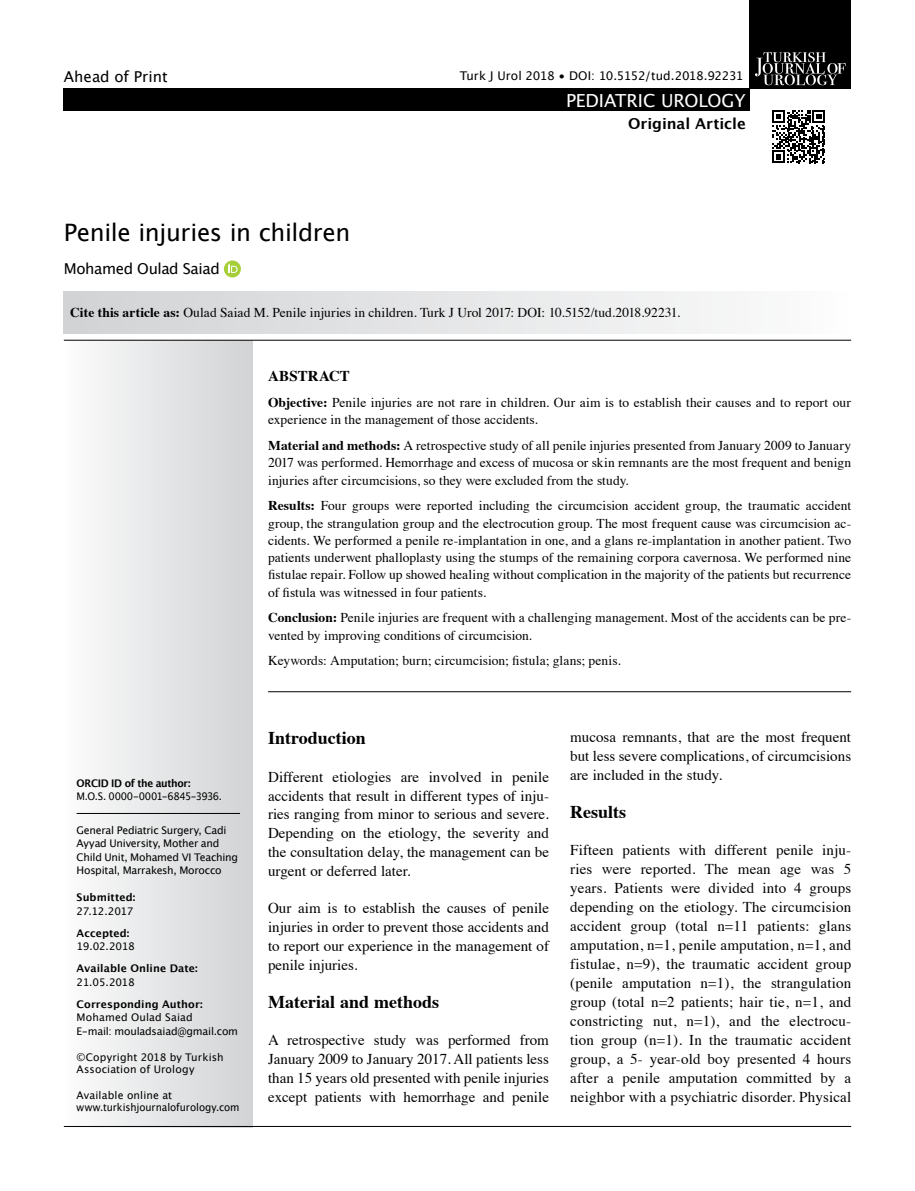
<style>
.page{position:relative;width:915px;height:1191px;background:#fff}
.page>*{position:absolute;margin:0;border:0;box-sizing:border-box;transform-origin:0 0}
.t1{font:24px "Lucida Grande";letter-spacing:-.02em;color:#000}
.t2{font:700 18px "Times";color:#000}
.t3{font:18px "Lucida Grande";letter-spacing:-.005em;color:#fff}
.t4{font:15px/18.9px "Times";color:#000;text-align:justify}
.t5{font:15px "Lucida Grande";letter-spacing:-.02em;color:#000}
.t6{font:700 15px "Lucida Grande";color:#000}
.t7{font:15px "Lucida Grande";color:#000}
.t8{font:700 15px "Times";letter-spacing:.01em;color:#000}
.t9{font:13.5px/17.2px "Times";letter-spacing:.005em;color:#000}
.t10{font:12px "Lucida Grande";letter-spacing:-.03em;color:#000}
.t11{font:10.5px/13.5px "Lucida Grande";letter-spacing:-.015em;color:#000}
.t12{font:700 10.5px "Lucida Grande";letter-spacing:.01em;color:#000}
.t13{font:10.5px/12.6px "Lucida Grande";letter-spacing:.01em;color:#000}
.t14{font:10.5px "Lucida Grande";letter-spacing:-.035em;color:#000;scale:.95 1}
.t15{font:700 10.5px "Lucida Grande";letter-spacing:-.03em;color:#000;scale:.95 1}
.s1{font-weight:700}
</style>
<div class="page">
<div style="left:749px;top:0;width:101px;height:89px;background:#000"></div>
<div style="left:64px;top:88px;width:685px;height:23px;background:#000"></div>
<svg style="left:755px;top:52px;width:90px;height:33px"></svg>
<svg style="left:772px;top:110px;width:53px;height:53px"></svg>
<div style="left:64px;top:340px;width:189px;height:787px;background:linear-gradient(to right,#fcfcfc,#d1d2d4)"></div>
<svg style="left:224px;top:260px;width:17px;height:17px"></svg>
<svg style="left:228px;top:264px;width:9px;height:9px"></svg>
<hr style="left:64px;top:340px;width:786px;height:1px;background:#000">
<hr style="left:64px;top:1126px;width:786px;height:1px;background:#000">
<div style="left:64px;top:291px;width:786px;height:43px;background:linear-gradient(to right,#d1d2d4,#fcfcfc)"></div>
<hr style="left:77px;top:813px;width:163px;height:1px;background:#000">
<hr style="left:268px;top:691px;width:582px;height:1px;background:#000">
<p class="t7" style="left:64px;top:68px;width:105px">Ahead of Print</p>
<p class="t10" style="left:459px;top:69px;width:285px">Turk J Urol 2018 • DOI: 10.5152/tud.2018.92231</p>
<h2 class="t3" style="left:566px;top:90px;width:181px">PEDIATRIC UROLOGY</h2>
<p class="t6" style="left:628px;top:112px;width:119px">Original Article</p>
<h1 class="t1" style="left:64px;top:219px;width:288px">Penile injuries in children</h1>
<p class="t5" style="left:64px;top:260px;width:157px">Mohamed Oulad Saiad</p>
<p class="t9" style="left:70px;top:303px;width:611px"><span class="s1">Cite this article as:</span> Oulad Saiad M. Penile injuries in children. Turk J Urol 2017: DOI: 10.5152/tud.2018.92231.</p>
<p class="t15" style="left:77px;top:774px;width:121px">ORCID ID of the author:</p>
<p class="t14" style="left:77px;top:790px;width:154px">M.O.S. 0000-0001-6845-3936.</p>
<p class="t11" style="left:77px;top:823px;width:163px">General Pediatric Surgery, Cadi<br>Ayyad University, Mother and<br>Child Unit, Mohamed VI Teaching<br>Hospital, Marrakesh, Morocco</p>
<p class="t12" style="left:77px;top:889px;width:60px">Submitted:</p>
<p class="t11" style="left:77px;top:904px;width:58px">27.12.2017</p>
<p class="t12" style="left:77px;top:924px;width:54px">Accepted:</p>
<p class="t11" style="left:77px;top:939px;width:60px">19.02.2018</p>
<p class="t12" style="left:77px;top:960px;width:123px">Available Online Date:</p>
<p class="t11" style="left:77px;top:975px;width:60px">21.05.2018</p>
<p class="t12" style="left:77px;top:995px;width:128px">Corresponding Author:</p>
<p class="t11" style="left:77px;top:1010px;width:163px">Mohamed Oulad Saiad<br>E-mail: mouladsaiad@gmail.com</p>
<p class="t13" style="left:77px;top:1051px;width:148px">©Copyright 2018 by Turkish<br>Association of Urology</p>
<p class="t11" style="left:77px;top:1088px;width:164px;line-height:12.6px">Available online at www.turkishjournalofurology.com</p>
<p class="t8" style="left:268px;top:362px;width:83px">ABSTRACT</p>
<p class="t9" style="left:268px;top:392px;width:584px"><span class="s1">Objective:</span> Penile injuries are not rare in children. Our aim is to establish their causes and to report our experience in the management of those accidents.</p>
<p class="t9" style="left:268px;top:436px;width:584px;text-align:justify"><span class="s1">Material and methods:</span> A retrospective study of all penile injuries presented from January 2009 to January 2017 was performed. Hemorrhage and excess of mucosa or skin remnants are the most frequent and benign injuries after circumcisions, so they were excluded from the study.</p>
<p class="t9" style="left:268px;top:496px;width:584px;text-align:justify"><span class="s1">Results:</span> Four groups were reported including the circumcision accident group, the traumatic accident group, the strangulation group and the electrocution group. The most frequent cause was circumcision ac&shy;cidents. We performed a penile re-implantation in one, and a glans re-implantation in another patient. Two patients underwent phalloplasty using the stumps of the remaining corpora cavernosa. We performed nine fistulae repair. Follow up showed healing without complication in the majority of the patients but recurrence of fistula was witnessed in four patients.</p>
<p class="t9" style="left:268px;top:608px;width:584px"><span class="s1">Conclusion:</span> Penile injuries are frequent with a challenging management. Most of the accidents can be pre&shy;vented by improving conditions of circumcision.</p>
<p class="t9" style="left:268px;top:651px;width:354px">Keywords: Amputation; burn; circumcision; fistula; glans; penis.</p>
<h2 class="t2" style="left:268px;top:720px;width:99px">Introduction</h2>
<p class="t4" style="left:268px;top:766px;width:282px">Different etiologies are involved in penile accidents that result in different types of inju&shy;ries ranging from minor to serious and severe.<br>Depending on the etiology, the severity and the consultation delay, the management can be urgent or deferred later.</p>
<p class="t4" style="left:268px;top:897px;width:282px">Our aim is to establish the causes of penile injuries in order to prevent those accidents and to report our experience in the management of penile injuries.</p>
<h2 class="t2" style="left:268px;top:984px;width:172px">Material and methods</h2>
<p class="t4" style="left:268px;top:1029px;width:282px">A retrospective study was performed from January 2009 to January 2017. All patients less than 15 years old presented with penile injuries except patients with hemorrhage and penile</p>
<p class="t4" style="left:570px;top:726px;width:282px">mucosa remnants, that are the most frequent but less severe complications, of circumcisions are included in the study.</p>
<h2 class="t2" style="left:570px;top:794px;width:57px">Results</h2>
<p class="t4" style="left:570px;top:839px;width:282px">Fifteen patients with different penile inju&shy;ries were reported. The mean age was 5 years. Patients were divided into 4 groups depending on the etiology. The circumcision accident group (total n=11 patients: glans amputation, n=1, penile amputation, n=1, and fistulae, n=9), the traumatic accident group (penile amputation n=1), the strangulation group (total n=2 patients; hair tie, n=1, and constricting nut, n=1), and the electrocu&shy;tion group (n=1). In the traumatic accident group, a 5- year-old boy presented 4 hours after a penile amputation committed by a neighbor with a psychiatric disorder. Physical</p>
</div>
